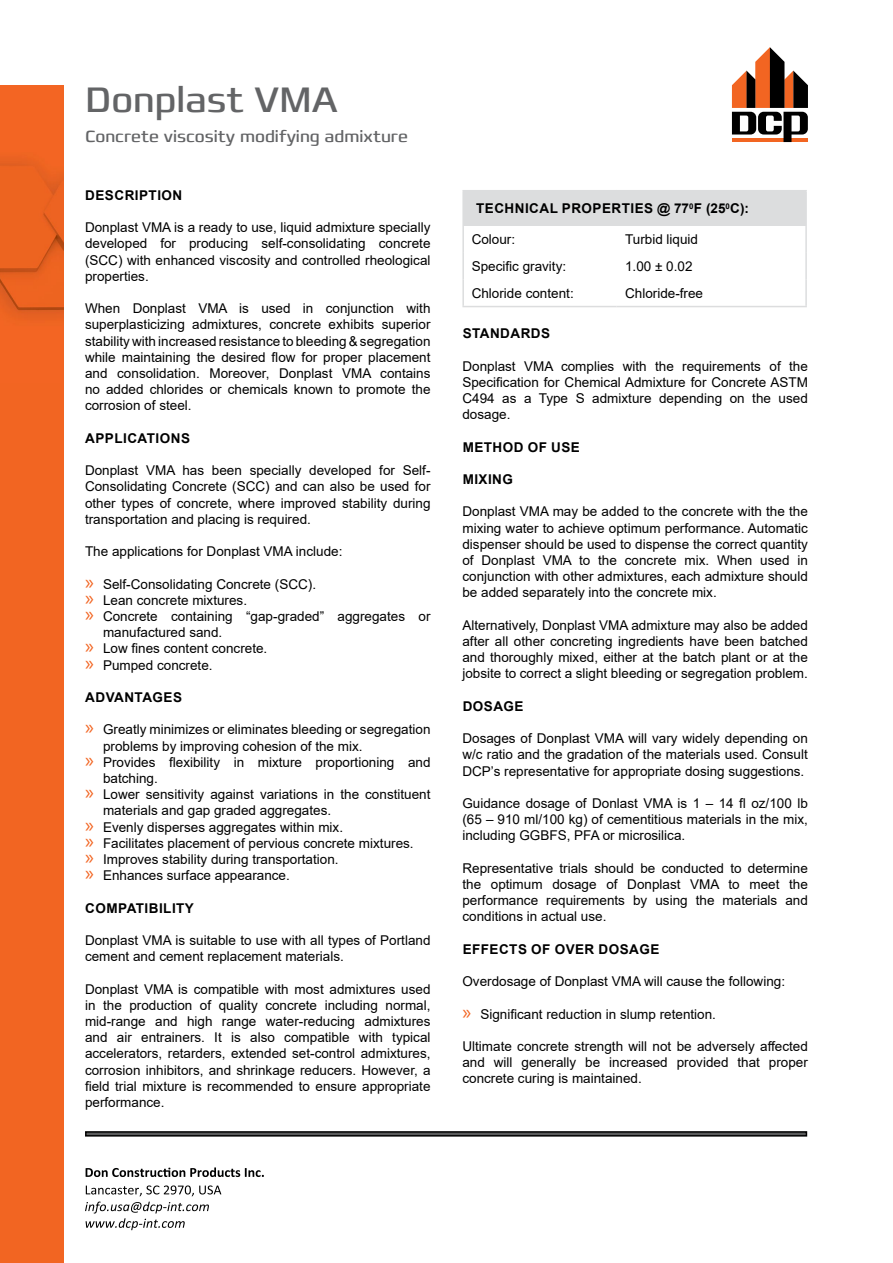
<style>
.page{position:relative;width:893px;height:1263px;background:#fff}
.page>*{position:absolute;margin:0;border:0;box-sizing:border-box;transform-origin:0 0}
.t1{font:36px "Francker CYR";color:#636466}
.t2{font:16.5px "Francker CYR";color:#636466}
.t3{font:13.5px/16.2px "Arial";color:#000;text-align:justify}
.t4{font:700 13.5px "Arial";letter-spacing:.035em;color:#000}
.s1{font-family:"Myriad Pro";font-size:21px;color:#f26522}
</style>
<div class="page">
<svg style="left:86px;top:1167px;width:178px;height:10px"></svg>
<svg style="left:85px;top:1185px;width:136px;height:45px"></svg>
<div style="left:85px;top:1131px;width:722px;height:5px;border:2px solid #000"></div>
<div style="left:463px;top:191px;width:343px;height:35px;background:#dcddde"></div>
<hr style="left:462px;top:190px;width:155px;height:1px;background:#dcddde">
<hr style="left:462px;top:191px;width:2px;height:35px;background:#dcddde">
<hr style="left:617px;top:190px;width:190px;height:1px;background:#dcddde">
<hr style="left:805px;top:191px;width:2px;height:35px;background:#dcddde">
<hr style="left:462px;top:226px;width:2px;height:27px;background:#dcddde">
<hr style="left:805px;top:226px;width:2px;height:27px;background:#dcddde">
<hr style="left:462px;top:253px;width:2px;height:27px;background:#dcddde">
<hr style="left:805px;top:253px;width:2px;height:27px;background:#dcddde">
<hr style="left:462px;top:280px;width:2px;height:26px;background:#dcddde">
<hr style="left:805px;top:280px;width:2px;height:26px;background:#dcddde">
<hr style="left:462px;top:306px;width:155px;height:1px;background:#dcddde">
<hr style="left:617px;top:306px;width:190px;height:1px;background:#dcddde">
<svg style="left:732px;top:47px;width:76px;height:95px"></svg>
<div style="left:0;top:85px;width:64px;height:1178px;background:#f26522"></div>
<img style="left:0;top:160px;width:64px;height:158px">
<h1 class="t1" style="left:85px;top:77px;width:254px">Donplast VMA</h1>
<p class="t2" style="left:85px;top:126px;width:325px">Concrete viscosity modifying admixture</p>
<p class="t4" style="left:85px;top:185px;width:98px">DESCRIPTION</p>
<p class="t3" style="left:85px;top:219px;width:347px">Donplast VMA is a ready to use, liquid admixture specially developed for producing self-consolidating concrete (SCC) with enhanced viscosity and controlled rheological properties.</p>
<p class="t3" style="left:85px;top:300px;width:347px">When Donplast VMA is used in conjunction with superplasticizing admixtures, concrete exhibits superior stability with increased resistance to bleeding &amp; segregation while maintaining the desired flow for proper placement and consolidation. Moreover, Donplast VMA contains no added chlorides or chemicals known to promote the corrosion of steel.</p>
<p class="t4" style="left:85px;top:428px;width:106px">APPLICATIONS</p>
<p class="t3" style="left:85px;top:462px;width:347px">Donplast VMA has been specially developed for Self-Consolidating Concrete (SCC) and can also be used for other types of concrete, where improved stability during transportation and placing is required.</p>
<p class="t3" style="left:85px;top:543px;width:259px">The applications for Donplast VMA include:</p>
<p class="t3" style="left:85px;top:576px;width:233px"><span class="s1">»</span> Self-Consolidating Concrete (SCC).</p>
<p class="t3" style="left:85px;top:592px;width:164px"><span class="s1">»</span> Lean concrete mixtures.</p>
<p class="t3" style="left:85px;top:608px;width:347px"><span class="s1">»</span> Concrete containing “gap-graded” aggregates or</p>
<p class="t3" style="left:103px;top:624px;width:121px">manufactured sand.</p>
<p class="t3" style="left:85px;top:640px;width:184px"><span class="s1">»</span> Low fines content concrete.</p>
<p class="t3" style="left:85px;top:657px;width:129px"><span class="s1">»</span> Pumped concrete.</p>
<p class="t4" style="left:85px;top:688px;width:98px">ADVANTAGES</p>
<p class="t3" style="left:85px;top:721px;width:347px"><span class="s1">»</span> Greatly minimizes or eliminates bleeding or segregation</p>
<p class="t3" style="left:103px;top:738px;width:261px">problems by improving cohesion of the mix.</p>
<p class="t3" style="left:85px;top:754px;width:347px"><span class="s1">»</span> Provides flexibility in mixture proportioning and</p>
<p class="t3" style="left:103px;top:770px;width:56px">batching.</p>
<p class="t3" style="left:85px;top:786px;width:347px"><span class="s1">»</span> Lower sensitivity against variations in the constituent</p>
<p class="t3" style="left:103px;top:802px;width:230px">materials and gap graded aggregates.</p>
<p class="t3" style="left:85px;top:819px;width:260px"><span class="s1">»</span> Evenly disperses aggregates within mix.</p>
<p class="t3" style="left:85px;top:835px;width:330px"><span class="s1">»</span> Facilitates placement of pervious concrete mixtures.</p>
<p class="t3" style="left:85px;top:851px;width:255px"><span class="s1">»</span> Improves stability during transportation.</p>
<p class="t3" style="left:85px;top:867px;width:206px"><span class="s1">»</span> Enhances surface appearance.</p>
<p class="t4" style="left:85px;top:898px;width:110px">COMPATIBILITY</p>
<p class="t3" style="left:85px;top:932px;width:347px">Donplast VMA is suitable to use with all types of Portland cement and cement replacement materials.</p>
<p class="t3" style="left:85px;top:981px;width:347px">Donplast VMA is compatible with most admixtures used in the production of quality concrete including normal, mid-range and high range water-reducing admixtures and air entrainers. It is also compatible with typical accelerators, retarders, extended set-control admixtures, corrosion inhibitors, and shrinkage reducers. However, a field trial mixture is recommended to ensure appropriate performance.</p>
<p class="t4" style="left:476px;top:199px;width:274px">TECHNICAL PROPERTIES @ 77<sup>0</sup>F (25<sup>0</sup>C):</p>
<p class="t3" style="left:472px;top:231px;width:45px">Colour:</p>
<p class="t3" style="left:625px;top:231px;width:75px">Turbid liquid</p>
<p class="t3" style="left:472px;top:258px;width:96px">Specific gravity:</p>
<p class="t3" style="left:625px;top:258px;width:69px">1.00 ± 0.02</p>
<p class="t3" style="left:472px;top:285px;width:104px">Chloride content:</p>
<p class="t3" style="left:625px;top:285px;width:80px">Chloride-free</p>
<p class="t4" style="left:463px;top:324px;width:89px">STANDARDS</p>
<p class="t3" style="left:462px;top:358px;width:347px">Donplast VMA complies with the requirements of the Specification for Chemical Admixture for Concrete ASTM C494 as a Type S admixture depending on the used dosage.</p>
<p class="t4" style="left:463px;top:437px;width:119px">METHOD OF USE</p>
<p class="t4" style="left:463px;top:470px;width:52px">MIXING</p>
<p class="t3" style="left:462px;top:503px;width:347px">Donplast VMA may be added to the concrete with the the mixing water to achieve optimum performance. Automatic dispenser should be used to dispense the correct quantity of Donplast VMA to the concrete mix. When used in conjunction with other admixtures, each admixture should be added separately into the concrete mix.</p>
<p class="t3" style="left:462px;top:617px;width:347px">Alternatively, Donplast VMA admixture may also be added after all other concreting ingredients have been batched and thoroughly mixed, either at the batch plant or at the jobsite to correct a slight bleeding or segregation problem.</p>
<p class="t4" style="left:463px;top:696px;width:62px">DOSAGE</p>
<p class="t3" style="left:462px;top:730px;width:347px">Dosages of Donplast VMA will vary widely depending on w/c ratio and the gradation of the materials used. Consult DCP’s representative for appropriate dosing suggestions.</p>
<p class="t3" style="left:462px;top:795px;width:347px">Guidance dosage of Donlast VMA is 1 – 14 fl oz/100 lb (65 – 910 ml/100 kg) of cementitious materials in the mix, including GGBFS, PFA or microsilica.</p>
<p class="t3" style="left:462px;top:860px;width:347px">Representative trials should be conducted to determine the optimum dosage of Donplast VMA to meet the performance requirements by using the materials and conditions in actual use.</p>
<p class="t4" style="left:463px;top:939px;width:198px">EFFECTS OF OVER DOSAGE</p>
<p class="t3" style="left:462px;top:973px;width:324px">Overdosage of Donplast VMA will cause the following:</p>
<p class="t3" style="left:462px;top:1006px;width:255px"><span class="s1">»</span> Significant reduction in slump retention.</p>
<p class="t3" style="left:462px;top:1038px;width:347px">Ultimate concrete strength will not be adversely affected and will generally be increased provided that proper concrete curing is maintained.</p>
</div>
